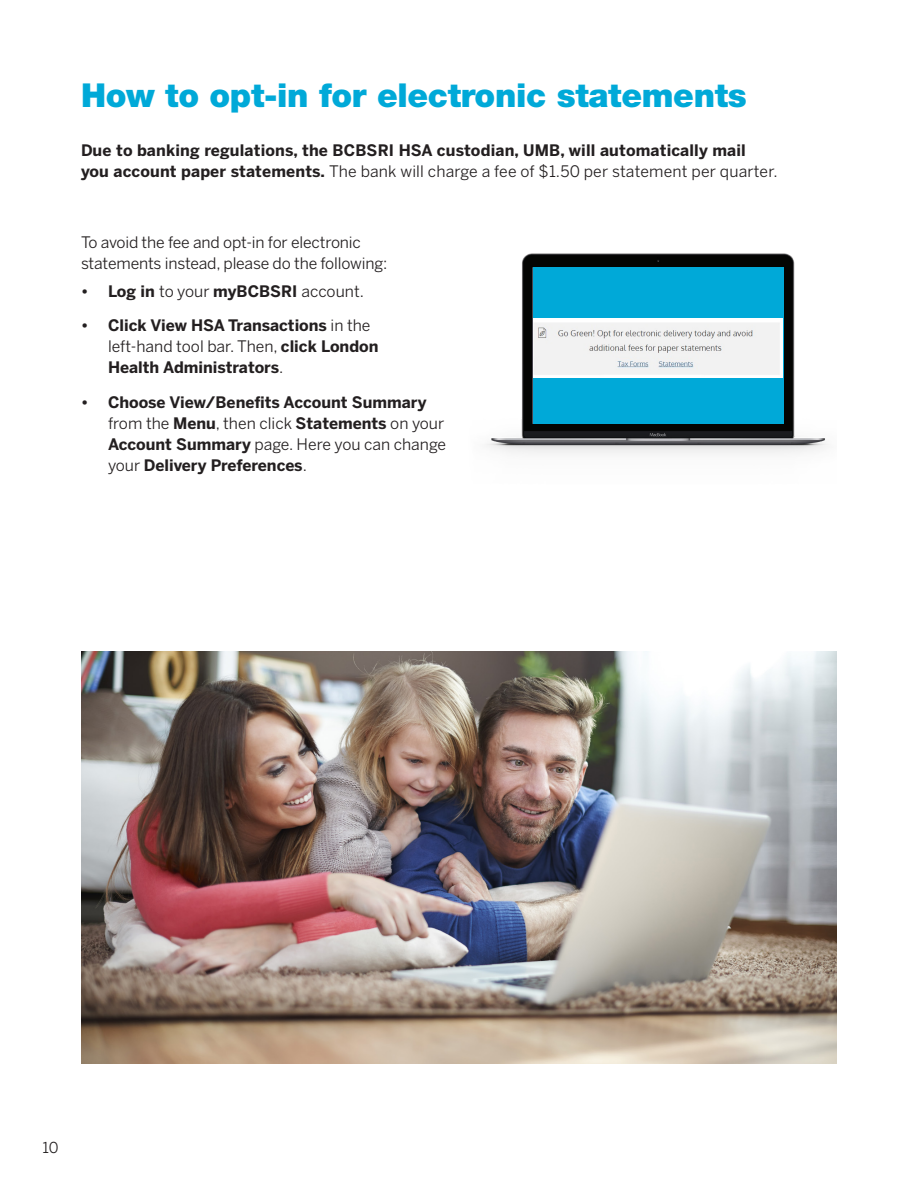
<style>
.page{position:relative;width:918px;height:1188px;background:#fff}
.page>*{position:absolute;margin:0;border:0;box-sizing:border-box;transform-origin:0 0}
.t1{font:900 33px "Helvetica Neue LT Std";letter-spacing:-.01em;color:#00a9d8}
.BODY_TEXT_10_5_14{font:700 15.75px/21px "Benton Sans";color:#231f20}
.BODY_TEXT_10_5_14-2{font:15.75px/21px "Benton Sans";letter-spacing:-.01em;color:#231f20}
.t2{font:15px "Benton Sans";color:#231f20}
.s1{font-weight:400}
</style>
<div class="page">
<img style="left:486px;top:253px;width:342px;height:201px">
<div style="left:533px;top:267px;width:250px;height:157px;background:#00a9d8"></div>
<img style="left:533px;top:319px;width:249px;height:59px">
<img style="left:81px;top:652px;width:756px;height:412px">
<p class="t1" style="left:81px;top:76px;width:667px">How to opt-in for electronic statements</p>
<p class="BODY_TEXT_10_5_14" style="left:81px;top:139px;width:698px">Due to banking regulations, the BCBSRI HSA custodian, UMB, will automatically mail you account paper statements. <span class="s1">The bank will charge a fee of $1.50 per statement per quarter.</span></p>
<p class="BODY_TEXT_10_5_14-2" style="left:81px;top:232px;width:308px">To avoid the fee and opt-in for electronic statements instead, please do the following:</p>
<p class="BODY_TEXT_10_5_14" style="left:81px;top:280px;width:285px">• Log in <span class="s1">to your</span> myBCBSRI <span class="s1">account.</span></p>
<p class="BODY_TEXT_10_5_14" style="left:108px;top:315px;width:272px;text-indent:-27px">• Click View HSA Transactions <span class="s1">in the left-hand tool bar. Then,</span> click London<br>Health Administrators<span class="s1">.</span></p>
<p class="BODY_TEXT_10_5_14" style="left:108px;top:391px;width:340px;text-indent:-27px">• Choose View/Benefits Account Summary <span class="s1">from the</span> Menu<span class="s1">, then click</span> Statements <span class="s1">on your </span>Account Summary <span class="s1">page. Here you can change your</span> Delivery Preferences<span class="s1">.</span></p>
<p class="t2" style="left:43px;top:1139px;width:18px">10</p>
</div>
